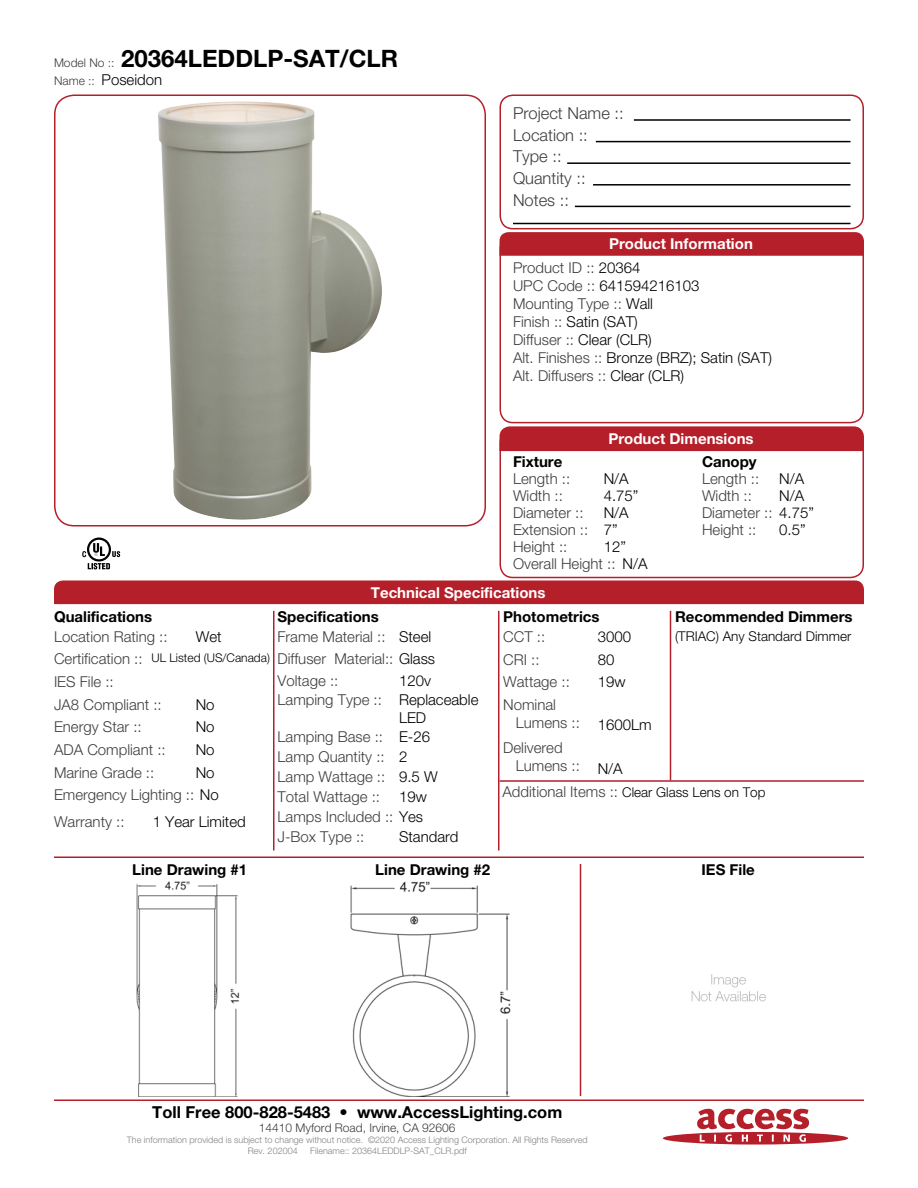
<style>
.page{position:relative;width:918px;height:1188px;background:#fff}
.page>*{position:absolute;margin:0;border:0;box-sizing:border-box;transform-origin:0 0}
.t1{font:700 24px "Helvetica Neue LT Std";color:#000001}
.Left_Justify{font:300 16.5px "Helvetica Neue LT Std";color:#3e3e3f}
.t2{font:700 16.5px "Helvetica Neue LT Std";color:#000001}
.Left_Justify-2{font:300 15px/18px "Helvetica Neue LT Std";color:#3e3e3f}
.Left_Justify-3{font:300 15px/18px "Helvetica Neue LT Std";color:#000001}
.Left_Justify-4{font:700 15px "Helvetica Neue LT Std";color:#000001}
.t3{font:700 15px "Helvetica Neue LT Std";color:#fff}
.Left_Justify-5{font:300 13.5px "Helvetica Neue LT Std";color:#000001}
.t4{font:300 12px "Helvetica Neue LT Std";color:#3e3e3f}
.Left_Justify-6{font:300 12px "Helvetica Neue LT Std";color:#000001}
.t5{font:300 9px "Helvetica Neue LT Std";color:#808285}
.s1{font-weight:300;font-size:12px;color:#3e3e3f}
.s2{font-size:12px;color:#3e3e3f}
.s3{color:#000001}
.s4{color:#3e3e3f}
.s5{font-size:15px;color:#3e3e3f}
</style>
<div class="page">
<svg style="left:663px;top:1109px;width:185px;height:36px"></svg>
<div style="left:499px;top:94px;width:365px;height:135px;border:2px solid #b41f2a;border-radius:13px"></div>
<div style="left:499px;top:235px;width:365px;height:188px;border:2px solid #b41f2a;border-radius:13px"></div>
<div style="left:499px;top:430px;width:365px;height:148px;border:2px solid #b41f2a;border-radius:13px"></div>
<hr style="left:634px;top:119px;width:217px;height:2px;background:#000001">
<hr style="left:596px;top:141px;width:254px;height:1px;background:#000001">
<hr style="left:593px;top:184px;width:258px;height:2px;background:#000001">
<hr style="left:567px;top:162px;width:283px;height:2px;background:#000001">
<hr style="left:575px;top:206px;width:275px;height:1px;background:#000001">
<hr style="left:513px;top:223px;width:337px;height:1px;background:#000001">
<svg style="left:500px;top:232px;width:364px;height:24px;background:#b5232d"></svg>
<div style="left:500px;top:426px;width:364px;height:25px;background:#b41f2a"></div>
<div style="left:54px;top:580px;width:810px;height:24px;background:#b41f2a"></div>
<hr style="left:54px;top:856px;width:810px;height:2px;background:#b41f2a">
<hr style="left:54px;top:1100px;width:810px;height:1px;background:#b41f2a">
<hr style="left:670px;top:611px;width:1px;height:170px;background:#b41f2a">
<hr style="left:580px;top:864px;width:1px;height:232px;background:#b41f2a">
<hr style="left:498px;top:611px;width:2px;height:239px;background:#b41f2a">
<hr style="left:273px;top:611px;width:1px;height:239px;background:#b41f2a">
<div style="left:54px;top:94px;width:432px;height:432px;border:2px solid #b41f2a;border-radius:20px"></div>
<hr style="left:500px;top:780px;width:364px;height:2px;background:#b41f2a">
<img style="left:157px;top:101px;width:231px;height:424px">
<svg style="left:82px;top:538px;width:39px;height:32px"></svg>
<img style="left:136px;top:881px;width:104px;height:216px">
<img style="left:350px;top:881px;width:161px;height:216px">
<img style="left:691px;top:974px;width:75px;height:28px">
<p class="t1" style="left:54px;top:44px;width:346px"><span class="s1">Model No ::</span> 20364LEDDLP-SAT/CLR</p>
<p class="Left_Justify-3" style="left:54px;top:70px;width:110px"><span class="s2">Name ::</span> Poseidon</p>
<p class="Left_Justify" style="left:513px;top:103px;width:112px">Project Name ::</p>
<p class="Left_Justify" style="left:513px;top:125px;width:76px">Location ::</p>
<p class="Left_Justify" style="left:513px;top:146px;width:50px">Type ::</p>
<p class="Left_Justify" style="left:513px;top:168px;width:74px">Quantity ::</p>
<p class="Left_Justify" style="left:513px;top:190px;width:57px">Notes ::</p>
<p class="t3" style="left:609px;top:235px;width:145px">Product Information</p>
<p class="Left_Justify-2" style="left:513px;top:259px;width:129px">Product ID :: <span class="s3">20364</span></p>
<p class="Left_Justify-3" style="left:513px;top:277px;width:188px"><span class="s4">UPC Code ::</span> 641594216103</p>
<p class="Left_Justify-2" style="left:513px;top:295px;width:142px">Mounting Type :: <span class="s3">Wall</span></p>
<p class="Left_Justify-3" style="left:513px;top:313px;width:126px"><span class="s4">Finish ::</span> Satin (SAT)</p>
<p class="Left_Justify-2" style="left:513px;top:331px;width:140px">Diffuser :: <span class="s3">Clear (CLR)</span></p>
<p class="Left_Justify-3" style="left:513px;top:349px;width:260px"><span class="s4">Alt. Finishes ::</span> Bronze (BRZ); Satin (SAT)</p>
<p class="Left_Justify-2" style="left:513px;top:367px;width:173px">Alt. Diffusers :: <span class="s3">Clear (CLR)</span></p>
<p class="t3" style="left:608px;top:429px;width:147px">Product Dimensions</p>
<p class="Left_Justify-4" style="left:513px;top:453px;width:51px">Fixture</p>
<p class="Left_Justify-4" style="left:702px;top:453px;width:56px">Canopy</p>
<p class="Left_Justify-2" style="left:513px;top:470px;width:59px">Length ::</p>
<p class="Left_Justify-3" style="left:604px;top:470px;width:27px">N/A</p>
<p class="Left_Justify-2" style="left:702px;top:470px;width:59px">Length ::</p>
<p class="Left_Justify-3" style="left:779px;top:470px;width:27px">N/A</p>
<p class="Left_Justify-2" style="left:513px;top:487px;width:51px">Width ::</p>
<p class="Left_Justify-2" style="left:513px;top:537px;width:56px">Height ::</p>
<p class="Left_Justify-3" style="left:779px;top:487px;width:27px">N/A</p>
<p class="Left_Justify-3" style="left:604px;top:487px;width:36px">4.75”</p>
<p class="Left_Justify-3" style="left:604px;top:537px;width:24px">12”</p>
<p class="Left_Justify-2" style="left:702px;top:487px;width:51px">Width ::</p>
<p class="Left_Justify-3" style="left:604px;top:503px;width:27px">N/A</p>
<p class="Left_Justify-2" style="left:702px;top:503px;width:113px">Diameter :: <span class="s3">4.75”</span></p>
<p class="Left_Justify-3" style="left:604px;top:520px;width:15px">7”</p>
<p class="Left_Justify-3" style="left:779px;top:520px;width:28px">0.5”</p>
<p class="Left_Justify-2" style="left:513px;top:503px;width:72px">Diameter ::</p>
<p class="Left_Justify-2" style="left:513px;top:520px;width:77px">Extension ::</p>
<p class="Left_Justify-2" style="left:702px;top:520px;width:56px">Height ::</p>
<p class="Left_Justify-2" style="left:513px;top:554px;width:104px">Overall Height ::</p>
<p class="Left_Justify-3" style="left:622px;top:554px;width:27px">N/A</p>
<p class="t3" style="left:371px;top:583px;width:176px">Technical Specifications</p>
<p class="Left_Justify-4" style="left:54px;top:607px;width:100px">Qualifications</p>
<p class="Left_Justify-4" style="left:503px;top:607px;width:98px">Photometrics</p>
<p class="Left_Justify-4" style="left:675px;top:607px;width:179px">Recommended Dimmers</p>
<p class="Left_Justify-4" style="left:278px;top:607px;width:103px">Specifications</p>
<p class="Left_Justify-3" style="left:399px;top:627px;width:34px">Steel</p>
<p class="Left_Justify-3" style="left:399px;top:671px;width:33px">120v</p>
<p class="Left_Justify-3" style="left:196px;top:627px;width:27px">Wet</p>
<p class="Left_Justify-3" style="left:598px;top:627px;width:35px">3000</p>
<p class="Left_Justify-5" style="left:675px;top:628px;width:178px">(TRIAC) Any Standard Dimmer</p>
<p class="Left_Justify-3" style="left:598px;top:650px;width:18px">80</p>
<p class="Left_Justify-3" style="left:598px;top:673px;width:29px">19w</p>
<p class="Left_Justify-3" style="left:598px;top:716px;width:55px">1600Lm</p>
<p class="Left_Justify-3" style="left:598px;top:759px;width:27px">N/A</p>
<p class="Left_Justify-2" style="left:54px;top:627px;width:115px">Location Rating ::</p>
<p class="Left_Justify-2" style="left:503px;top:627px;width:43px">CCT ::</p>
<p class="Left_Justify-2" style="left:503px;top:650px;width:38px">CRI ::</p>
<p class="Left_Justify-2" style="left:503px;top:673px;width:68px">Wattage ::</p>
<p class="Left_Justify-2" style="left:516px;top:695px;width:66px;text-indent:-13px">Nominal<br>Lumens ::</p>
<p class="Left_Justify-2" style="left:516px;top:738px;width:66px;text-indent:-13px">Delivered<br>Lumens ::</p>
<p class="Left_Justify-2" style="left:278px;top:627px;width:110px">Frame Material ::</p>
<p class="Left_Justify-2" style="left:278px;top:671px;width:62px">Voltage ::</p>
<p class="Left_Justify-2" style="left:54px;top:650px;width:90px">Certification ::</p>
<p class="Left_Justify-2" style="left:54px;top:695px;width:109px">JA8 Compliant ::</p>
<p class="Left_Justify-2" style="left:278px;top:650px;width:159px">Diffuser Material:: <span class="s3">Glass</span></p>
<p class="Left_Justify-2" style="left:278px;top:691px;width:106px">Lamping Type ::</p>
<p class="Left_Justify-2" style="left:278px;top:727px;width:107px">Lamping Base ::</p>
<p class="Left_Justify-2" style="left:278px;top:747px;width:109px">Lamp Quantity ::</p>
<p class="Left_Justify-2" style="left:278px;top:767px;width:109px">Lamp Wattage ::</p>
<p class="Left_Justify-2" style="left:278px;top:787px;width:104px">Total Wattage ::</p>
<p class="Left_Justify-2" style="left:278px;top:808px;width:147px">Lamps Included :: <span class="s3">Yes</span></p>
<p class="Left_Justify-2" style="left:278px;top:828px;width:88px">J-Box Type ::</p>
<p class="Left_Justify-6" style="left:152px;top:651px;width:120px">UL Listed (US/Canada)</p>
<p class="Left_Justify-3" style="left:196px;top:695px;width:20px">No</p>
<p class="Left_Justify-3" style="left:196px;top:718px;width:20px">No</p>
<p class="Left_Justify-3" style="left:196px;top:740px;width:20px">No</p>
<p class="Left_Justify-3" style="left:196px;top:763px;width:20px">No</p>
<p class="Left_Justify-2" style="left:54px;top:673px;width:61px">IES File ::</p>
<p class="Left_Justify-2" style="left:54px;top:718px;width:89px">Energy Star ::</p>
<p class="Left_Justify-2" style="left:54px;top:740px;width:113px">ADA Compliant ::</p>
<p class="Left_Justify-2" style="left:54px;top:763px;width:102px">Marine Grade ::</p>
<p class="Left_Justify-2" style="left:54px;top:786px;width:166px">Emergency Lighting :: <span class="s3">No</span></p>
<p class="Left_Justify-3" style="left:399px;top:691px;width:81px">Replaceable<br>LED</p>
<p class="Left_Justify-3" style="left:399px;top:727px;width:33px">E-26</p>
<p class="Left_Justify-3" style="left:399px;top:747px;width:10px">2</p>
<p class="Left_Justify-3" style="left:399px;top:767px;width:40px">9.5 W</p>
<p class="Left_Justify-3" style="left:399px;top:787px;width:29px">19w</p>
<p class="Left_Justify-5" style="left:502px;top:784px;width:265px"><span class="s5">Additional Items ::</span> Clear Glass Lens on Top</p>
<p class="Left_Justify-2" style="left:54px;top:813px;width:72px">Warranty ::</p>
<p class="Left_Justify-3" style="left:153px;top:813px;width:95px">1 Year Limited</p>
<p class="Left_Justify-3" style="left:399px;top:828px;width:61px">Standard</p>
<p class="Left_Justify-4" style="left:132px;top:860px;width:116px">Line Drawing #1</p>
<p class="Left_Justify-4" style="left:375px;top:860px;width:116px">Line Drawing #2</p>
<p class="Left_Justify-4" style="left:702px;top:860px;width:55px">IES File</p>
<p class="t2" style="left:152px;top:1101px;width:412px">Toll Free 800-828-5483 • www.AccessLighting.com</p>
<p class="t4" style="left:259px;top:1120px;width:198px">14410 Myford Road, Irvine, CA 92606</p>
<p class="t5" style="left:127px;top:1134px;width:462px">The information provided is subject to change without notice. ©2020 Access Lighting Corporation. All Rights Reserved</p>
<p class="t5" style="left:248px;top:1145px;width:51px">Rev. 202004</p>
<p class="t5" style="left:310px;top:1145px;width:158px">Filename:: 20364LEDDLP-SAT_CLR.pdf</p>
</div>
